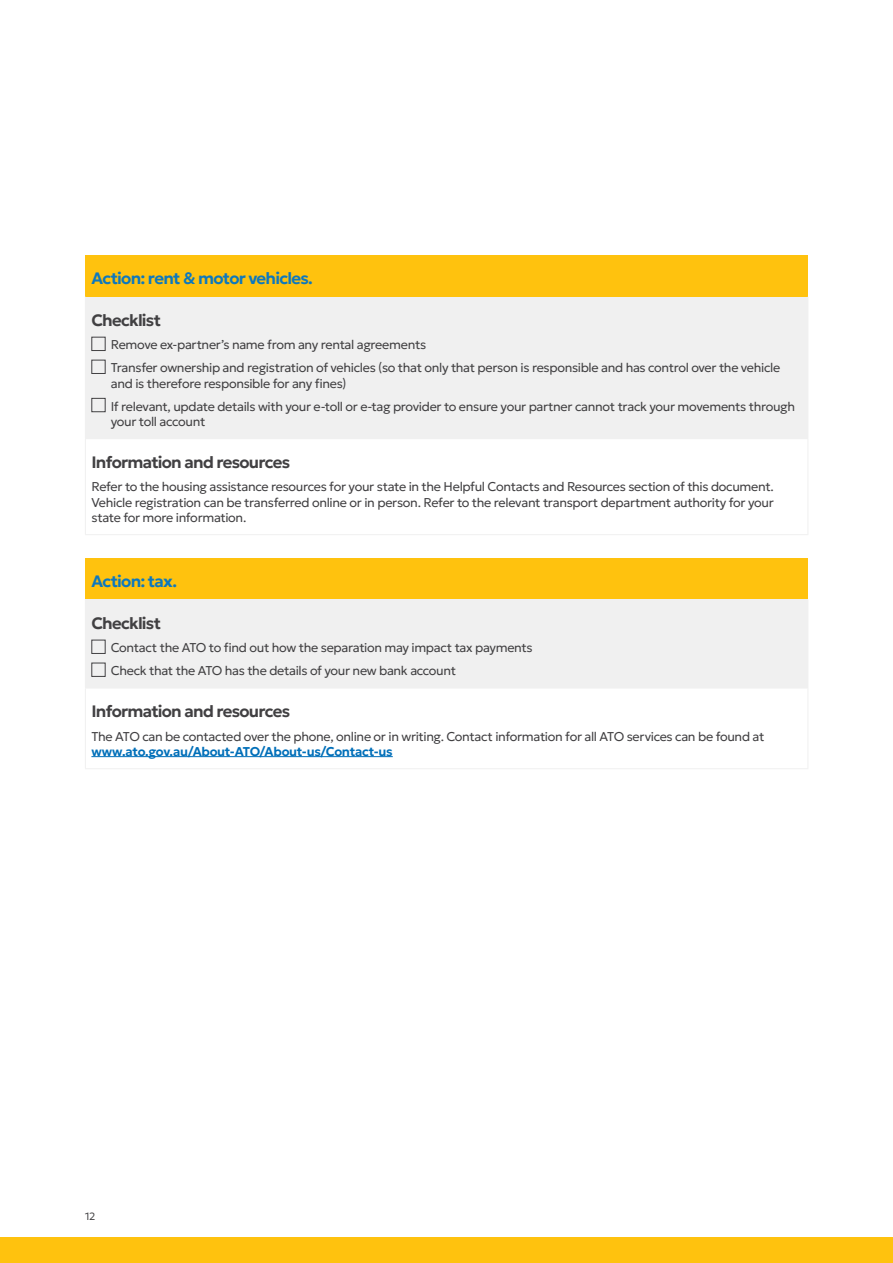
<style>
.page{position:relative;width:893px;height:1263px;background:#fff}
.page>*{position:absolute;margin:0;border:0;box-sizing:border-box;transform-origin:0 0}
.t1{font:600 16.5px "Geologica";letter-spacing:-.045em;color:#414042}
.t2{font:600 16.5px "Geologica";letter-spacing:-.045em;color:#0d78be}
.t3{font:300 12.75px/23px "Geologica";letter-spacing:-.025em;color:#414042}
.t4{font:600 12.75px "Geologica";letter-spacing:-.025em;color:#006fb9}
.t5{font:300 10.5px "Geologica";color:#414042}
</style>
<div class="page">
<div style="left:0;top:1237px;width:893px;height:26px;background:#ffc20e"></div>
<div style="left:85px;top:255px;width:723px;height:42px;background:#ffc20e"></div>
<div style="left:85px;top:297px;width:723px;height:142px;background:#f0f0f0"></div>
<hr style="left:85px;top:439px;width:1px;height:95px;background:#f0f0f0">
<hr style="left:807px;top:439px;width:1px;height:95px;background:#f0f0f0">
<hr style="left:85px;top:534px;width:723px;height:1px;background:#f0f0f0">
<div style="left:91px;top:337px;width:15px;height:14px;border:1px solid #414042"></div>
<div style="left:91px;top:360px;width:15px;height:14px;border:1px solid #414042"></div>
<div style="left:91px;top:398px;width:15px;height:14px;border:1px solid #414042"></div>
<div style="left:85px;top:558px;width:723px;height:42px;background:#ffc20e"></div>
<div style="left:85px;top:600px;width:723px;height:88px;background:#f0f0f0"></div>
<hr style="left:85px;top:688px;width:723px;height:1px;background:#f0f0f0">
<hr style="left:85px;top:688px;width:1px;height:80px;background:#f0f0f0">
<hr style="left:807px;top:688px;width:1px;height:80px;background:#f0f0f0">
<hr style="left:85px;top:768px;width:723px;height:1px;background:#f0f0f0">
<div style="left:91px;top:640px;width:15px;height:14px;border:1px solid #414042"></div>
<div style="left:91px;top:663px;width:15px;height:14px;border:1px solid #414042"></div>
<hr style="left:91px;top:756px;width:302px;height:1px;background:#006fb9">
<p class="t2" style="left:91px;top:264px;width:223px">Action: rent &amp; motor vehicles.</p>
<p class="t1" style="left:91px;top:305px;width:71px">Checklist</p>
<p class="t3" style="left:111px;top:332px;width:671px">Remove ex-partner’s name from any rental agreements<br>Transfer ownership and registration of vehicles (so that only that person is responsible and has control over the vehicle</p>
<p class="t3" style="left:111px;top:371px;width:686px">and is therefore responsible for any fines)<br>If relevant, update details with your e-toll or e-tag provider to ensure your partner cannot track your movements through</p>
<p class="t3" style="left:111px;top:409px;width:96px">your toll account</p>
<p class="t1" style="left:91px;top:447px;width:200px">Information and resources</p>
<p class="t3" style="left:91px;top:478px;width:684px;line-height:15.3px;text-align:justify">Refer to the housing assistance resources for your state in the Helpful Contacts and Resources section of this document.<br>Vehicle registration can be transferred online or in person. Refer to the relevant transport department authority for your state for more information.</p>
<p class="t2" style="left:91px;top:566px;width:87px">Action: tax.</p>
<p class="t1" style="left:91px;top:608px;width:71px">Checklist</p>
<p class="t3" style="left:111px;top:635px;width:424px">Contact the ATO to find out how the separation may impact tax payments<br>Check that the ATO has the details of your new bank account</p>
<p class="t1" style="left:91px;top:696px;width:200px">Information and resources</p>
<p class="t3" style="left:91px;top:724px;width:675px">The ATO can be contacted over the phone, online or in writing. Contact information for all ATO services can be found at</p>
<p class="t4" style="left:91px;top:740px;width:303px">www.ato.gov.au/About-ATO/About-us/Contact-us</p>
<p class="t5" style="left:85px;top:1208px;width:12px">12</p>
</div>
